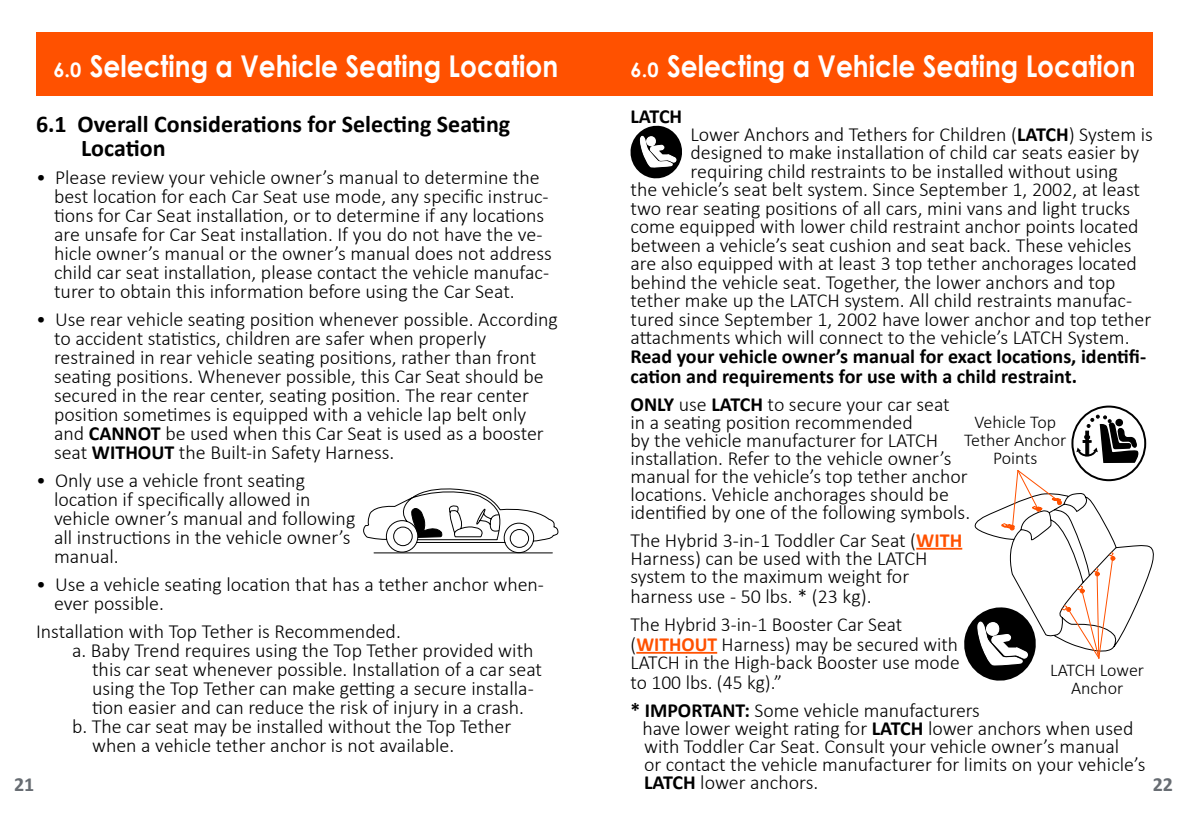
<style>
.page{position:relative;width:1189px;height:822px;background:#fff}
.page>*{position:absolute;margin:0;border:0;box-sizing:border-box;transform-origin:0 0}
.t1{font:700 30px "Century Gothic";color:#fff;scale:.88 1}
.t2{font:700 24px/24px "Calibri";color:#000}
.t3{font:300 20px/19px "Calibri";color:#000}
.t4{font:700 20px/20px "Calibri";color:#000}
.t5{font:700 20px "Calibri";color:#676c72}
.t6{font:300 18px/18px "Calibri";color:#000;text-align:center}
.s1{font-size:20px}
.s2{font-weight:700}
.s3{font-weight:700;color:#ff5100}
</style>
<div class="page">
<div style="left:36px;top:33px;width:558px;height:63px;background:#ff5100"></div>
<div style="left:594px;top:33px;width:559px;height:63px;background:#ff5100"></div>
<hr style="left:916px;top:547px;width:46px;height:2px;background:#ff5100">
<hr style="left:636px;top:651px;width:81px;height:2px;background:#ff5100">
<svg style="left:363px;top:488px;width:196px;height:66px"></svg>
<svg style="left:1072px;top:406px;width:73px;height:74px"></svg>
<svg style="left:961px;top:415px;width:193px;height:266px"></svg>
<div style="left:986px;top:622px;width:13px;height:13px;background:#fff;border-radius:50%"></div>
<svg style="left:630px;top:125px;width:52px;height:54px"></svg>
<div style="left:646px;top:137px;width:9px;height:9px;background:#fff;border-radius:50%"></div>
<h1 class="t1" style="left:53px;top:47px;width:575px"><span class="s1">6.0</span> Selecting a Vehicle Seating Location</h1>
<h1 class="t1" style="left:630px;top:47px;width:575px"><span class="s1">6.0</span> Selecting a Vehicle Seating Location</h1>
<p class="t2" style="left:81px;top:112px;width:430px;text-indent:-45px">6.1 Overall Considerations for Selecting Seating<br>Location</p>
<p class="t3" style="left:54px;top:167px;width:499px;text-indent:-18px">• Please review your vehicle owner’s manual to determine the best location for each Car Seat use mode, any specific instruc&shy;tions for Car Seat installation, or to determine if any locations are unsafe for Car Seat installation. If you do not have the ve&shy;hicle owner’s manual or the owner’s manual does not address child car seat installation, please contact the vehicle manufac&shy;turer to obtain this information before using the Car Seat.</p>
<p class="t3" style="left:54px;top:309px;width:505px;text-indent:-18px">• Use rear vehicle seating position whenever possible. According to accident statistics, children are safer when properly restrained in rear vehicle seating positions, rather than front seating positions. Whenever possible, this Car Seat should be secured in the rear center, seating position. The rear center position sometimes is equipped with a vehicle lap belt only and <span class="s2">CANNOT</span> be used when this Car Seat is used as a booster seat <span class="s2">WITHOUT</span> the Built-in Safety Harness.</p>
<p class="t3" style="left:54px;top:470px;width:303px;text-indent:-18px">• Only use a vehicle front seating location if specifically allowed in vehicle owner’s manual and following all instructions in the vehicle owner’s manual.</p>
<p class="t3" style="left:54px;top:574px;width:491px;text-indent:-18px">• Use a vehicle seating location that has a tether anchor when&shy;ever possible.</p>
<p class="t3" style="left:36px;top:621px;width:366px">Installation with Top Tether is Recommended.</p>
<p class="t3" style="left:72px;top:640px;width:463px">a. Baby Trend requires using the Top Tether provided with</p>
<p class="t3" style="left:92px;top:659px;width:451px">this car seat whenever possible. Installation of a car seat</p>
<p class="t3" style="left:92px;top:678px;width:443px">using the Top Tether can make getting a secure installa-</p>
<p class="t3" style="left:92px;top:697px;width:433px">tion easier and can reduce the risk of injury in a crash.</p>
<p class="t3" style="left:72px;top:716px;width:441px">b. The car seat may be installed without the Top Tether</p>
<p class="t3" style="left:92px;top:735px;width:364px">when a vehicle tether anchor is not available.</p>
<p class="t4" style="left:630px;top:106px;width:53px">LATCH</p>
<p class="t3" style="left:690px;top:124px;width:464px">Lower Anchors and Tethers for Children (<span class="s2">LATCH</span>) System is</p>
<p class="t3" style="left:690px;top:142px;width:450px">designed to make installation of child car seats easier by</p>
<p class="t3" style="left:690px;top:161px;width:429px">requiring child restraints to be installed without using</p>
<p class="t3" style="left:630px;top:179px;width:511px">the vehicle’s seat belt system. Since September 1, 2002, at least</p>
<p class="t3" style="left:630px;top:198px;width:501px">two rear seating positions of all cars, mini vans and light trucks</p>
<p class="t3" style="left:630px;top:216px;width:509px">come equipped with lower child restraint anchor points located</p>
<p class="t3" style="left:630px;top:235px;width:502px">between a vehicle’s seat cushion and seat back. These vehicles</p>
<p class="t3" style="left:630px;top:253px;width:508px">are also equipped with at least 3 top tether anchorages located</p>
<p class="t3" style="left:630px;top:272px;width:486px">behind the vehicle seat. Together, the lower anchors and top</p>
<p class="t3" style="left:630px;top:290px;width:503px">tether make up the LATCH system. All child restraints manufac-</p>
<p class="t3" style="left:630px;top:309px;width:522px">tured since September 1, 2002 have lower anchor and top tether</p>
<p class="t3" style="left:630px;top:327px;width:500px">attachments which will connect to the vehicle’s LATCH System.</p>
<p class="t4" style="left:630px;top:346px;width:517px">Read your vehicle owner’s manual for exact locations, identifi&shy;cation and requirements for use with a child restraint.</p>
<p class="t3" style="left:630px;top:394px;width:341px;line-height:18px"><span class="s2">ONLY</span> use <span class="s2">LATCH</span> to secure your car seat<br>in a seating position recommended<br>by the vehicle manufacturer for LATCH installation. Refer to the vehicle owner’s manual for the vehicle’s top tether anchor locations. Vehicle anchorages should be identified by one of the following symbols.</p>
<p class="t3" style="left:630px;top:530px;width:333px;line-height:18px">The Hybrid 3-in-1 Toddler Car Seat (<span class="s3">WITH<br></span>Harness) can be used with the LATCH system to the maximum weight for</p>
<p class="t3" style="left:630px;top:581px;width:273px;line-height:28px">harness use - 50 lbs. * (23 kg).<br>The Hybrid 3-in-1 Booster Car Seat</p>
<p class="t3" style="left:630px;top:634px;width:331px;line-height:18px">(<span class="s3">WITHOUT</span> Harness) may be secured with<br>LATCH in the High-back Booster use mode</p>
<p class="t3" style="left:630px;top:667px;width:351px;line-height:28px">to 100 lbs. (45 kg).”<br><span class="s2">* IMPORTANT:</span> Some vehicle manufacturers</p>
<p class="t3" style="left:642px;top:718px;width:504px;line-height:18px">have lower weight rating for <span class="s2">LATCH</span> lower anchors when used with Toddler Car Seat. Consult your vehicle owner’s manual<br>or contact the vehicle manufacturer for limits on your vehicle’s <span class="s2">LATCH</span> lower anchors.</p>
<p class="t6" style="left:964px;top:412px;width:104px">Vehicle Top<br>Tether Anchor<br>Points</p>
<p class="t6" style="left:1050px;top:660px;width:95px">LATCH Lower<br>Anchor</p>
<p class="t5" style="left:14px;top:772px;width:22px">21</p>
<p class="t5" style="left:1152px;top:772px;width:22px">22</p>
</div>
